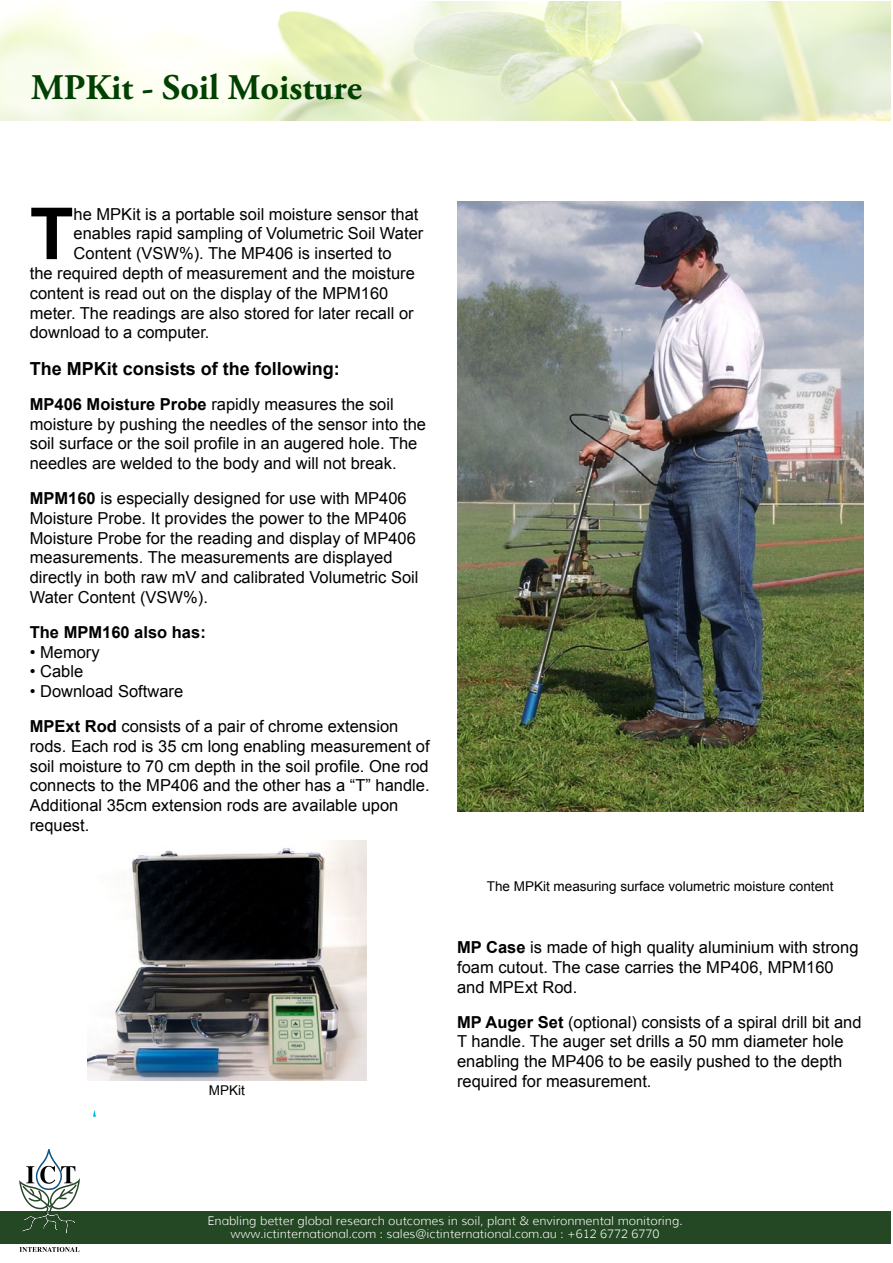
<style>
.page{position:relative;width:893px;height:1263px;background:#fff}
.page>*{position:absolute;margin:0;border:0;box-sizing:border-box;transform-origin:0 0}
.t1{font:700 71.85px "Arial";color:#000}
.t2{font:700 36px "Adobe Garamond Pro";color:#004000}
.t3{font:700 18px "Arial";color:#000}
.t4{font:16.5px/19.8px "Arial";color:#000}
.t5{font:700 16.5px "Arial";color:#000}
.t6{font:13.5px "Arial";color:#000}
.t7{font:300 12px/12.8px "Muli";color:#fff;text-align:center}
.s1{font-weight:700}
</style>
<div class="page">
<svg style="left:93px;top:1110px;width:3px;height:7px"></svg>
<img style="left:457px;top:201px;width:406px;height:610px">
<img style="left:87px;top:841px;width:280px;height:239px">
<img style="left:0;top:1px;width:890px;height:120px">
<div style="left:0;top:1211px;width:891px;height:20px;background:#244823"></div>
<div style="left:0;top:1224px;width:891px;height:20px;background:#244823"></div>
<img style="left:20px;top:1149px;width:59px;height:102px">
<h2 class="t2" style="left:31px;top:66px;width:332px">MPKit - Soil Moisture</h2>
<h1 class="t1" style="left:30px;top:187px;width:45px">T</h1>
<p class="t4" style="left:74px;top:204px;width:346px">he MPKit is a portable soil moisture sensor that</p>
<p class="t4" style="left:74px;top:224px;width:351px">enables rapid sampling of Volumetric Soil Water</p>
<p class="t4" style="left:74px;top:244px;width:319px">Content (VSW%). The MP406 is inserted to</p>
<p class="t4" style="left:30px;top:263px;width:387px">the required depth of measurement and the moisture</p>
<p class="t4" style="left:30px;top:283px;width:360px">content is read out on the display of the MPM160</p>
<p class="t4" style="left:30px;top:303px;width:385px">meter. The readings are also stored for later recall or</p>
<p class="t4" style="left:30px;top:323px;width:181px">download to a computer.</p>
<p class="t3" style="left:30px;top:357px;width:312px">The MPKit consists of the following:</p>
<p class="t4" style="left:30px;top:394px;width:398px"><span class="s1">MP406 Moisture Probe</span> rapidly measures the soil moisture by pushing the needles of the sensor into the soil surface or the soil profile in an augered hole. The needles are welded to the body and will not break.</p>
<p class="t4" style="left:30px;top:488px;width:390px"><span class="s1">MPM160</span> is especially designed for use with MP406<br>Moisture Probe. It provides the power to the MP406<br>Moisture Probe for the reading and display of MP406 measurements. The measurements are displayed directly in both raw mV and calibrated Volumetric Soil Water Content (VSW%).</p>
<p class="t5" style="left:30px;top:621px;width:178px">The MPM160 also has:</p>
<p class="t4" style="left:30px;top:642px;width:71px">• Memory</p>
<p class="t4" style="left:30px;top:662px;width:55px">• Cable</p>
<p class="t4" style="left:30px;top:674px;width:370px;line-height:34.8px">• Download Software<br><span class="s1">MPExt Rod</span> consists of a pair of chrome extension</p>
<p class="t4" style="left:30px;top:736px;width:401px">rods. Each rod is 35 cm long enabling measurement of soil moisture to 70 cm depth in the soil profile. One rod connects to the MP406 and the other has a “T” handle.<br>Additional 35cm extension rods are available upon request.</p>
<p class="t6" style="left:209px;top:1082px;width:38px">MPKit</p>
<p class="t6" style="left:487px;top:877px;width:348px">The MPKit measuring surface volumetric moisture content</p>
<p class="t4" style="left:457px;top:938px;width:403px"><span class="s1">MP Case</span> is made of high quality aluminium with strong foam cutout. The case carries the MP406, MPM160 and MPExt Rod.</p>
<p class="t4" style="left:457px;top:1012px;width:406px"><span class="s1">MP Auger Set</span> (optional) consists of a spiral drill bit and T handle. The auger set drills a 50 mm diameter hole enabling the MP406 to be easily pushed to the depth required for measurement.</p>
<p class="t7" style="left:207px;top:1215px;width:476px">Enabling better global research outcomes in soil, plant &amp; environmental monitoring. www.ictinternational.com : sales@ictinternational.com.au : +612 6772 6770</p>
</div>
